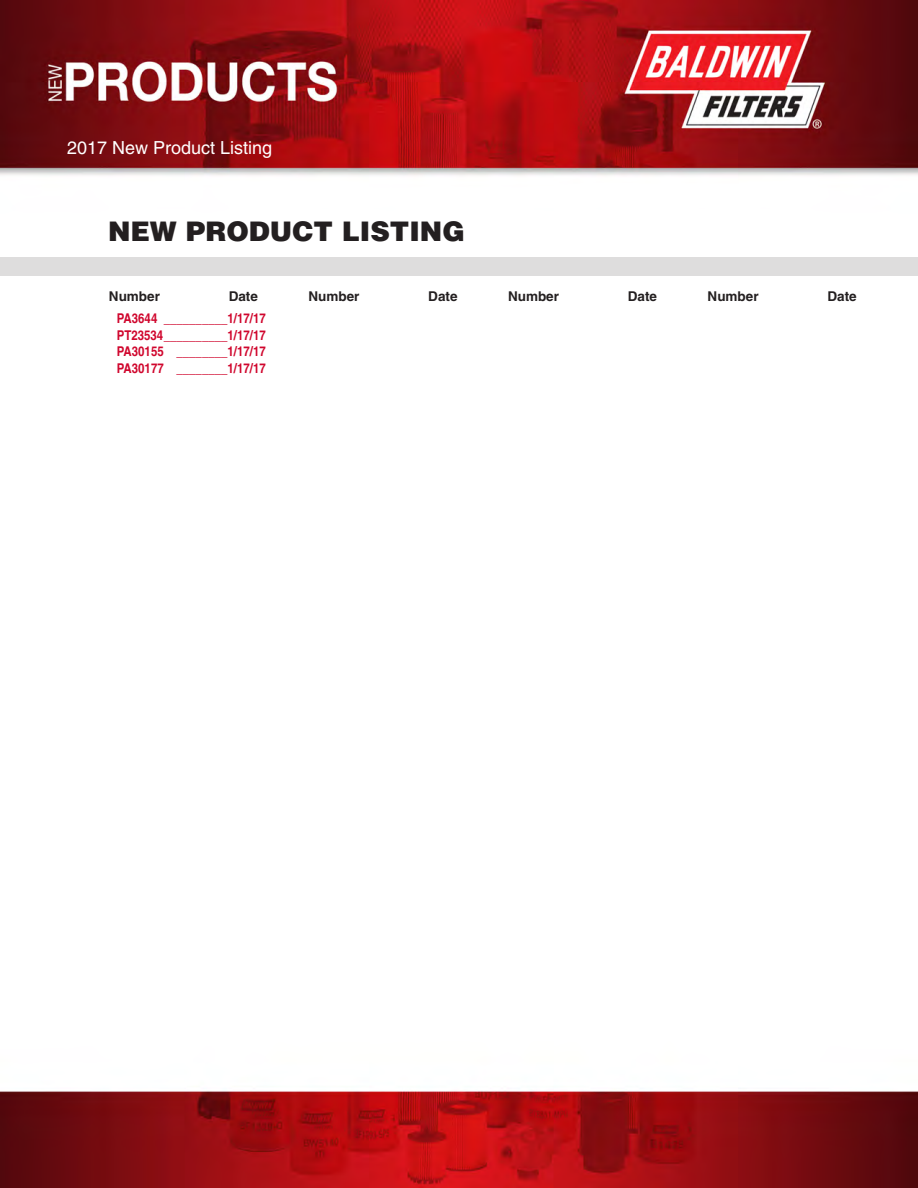
<style>
.page{position:relative;width:918px;height:1188px;background:#fff}
.page>*{position:absolute;margin:0;border:0;box-sizing:border-box;transform-origin:0 0}
.t1{font:900 27px "Helvetica";color:#231f20}
.t2{font:18px "Helvetica";color:#fff}
.t3{font:700 13.5px/16.5px "Helvetica";color:#d0062d;text-align:justify;scale:.85 1}
.t4{font:700 13.5px "Helvetica";color:#231f20}
</style>
<div class="page">
<img style="left:0;top:0;width:918px;height:1188px">
<div style="left:0;top:257px;width:918px;height:19px;background:#dedddd"></div>
<h2 class="t2" style="left:67px;top:141px;width:207px">2017 New Product Listing</h2>
<h1 class="t1" style="left:108px;top:216px;width:358px">NEW PRODUCT LISTING</h1>
<p class="t4" style="left:109px;top:292px;width:53px">Number</p>
<p class="t4" style="left:229px;top:292px;width:31px">Date</p>
<p class="t4" style="left:309px;top:292px;width:53px">Number</p>
<p class="t4" style="left:428px;top:292px;width:31px">Date</p>
<p class="t4" style="left:508px;top:292px;width:53px">Number</p>
<p class="t4" style="left:628px;top:292px;width:31px">Date</p>
<p class="t4" style="left:708px;top:292px;width:53px">Number</p>
<p class="t4" style="left:827px;top:292px;width:31px">Date</p>
<p class="t3" style="left:117px;top:311px;width:177px">PA3644 __________1/17/17<br>PT23534__________1/17/17<br>PA30155 ________1/17/17<br>PA30177 ________1/17/17</p>
</div>
